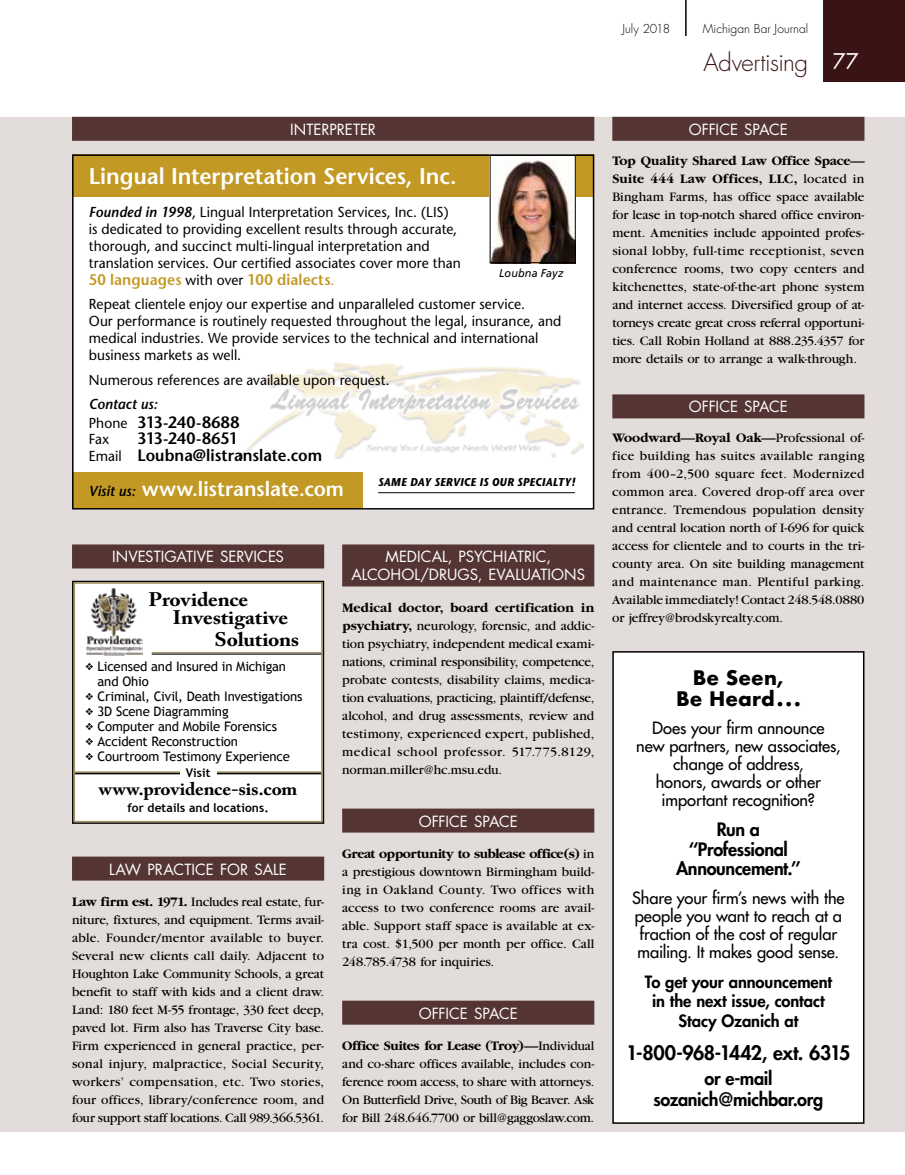
<style>
.page{position:relative;width:905px;height:1175px;background:#fff}
.page>*{position:absolute;margin:0;border:0;box-sizing:border-box;transform-origin:0 0}
.t1{font:300 24px "Futura";letter-spacing:-.02em;color:#3a1315}
.t2{font:600 22.65px "Stone Sans";color:#fff}
.t3{font:600 20.55px "Stone Sans";color:#fff}
.t4{font:700 19.5px/18.8px "Adobe Caslon Pro";letter-spacing:-.01em;color:#000;scale:1.1 1}
.t5{font:800 19.5px "Futura";letter-spacing:-.02em;color:#000}
.t6{font:700 19.5px/21px "Futura";letter-spacing:.01em;color:#000;text-align:center}
.t7{font:800 18px/19.5px "Futura";letter-spacing:-.02em;color:#000;text-align:center}
.t8{font:700 18px "Adobe Caslon Pro";letter-spacing:-.01em;color:#000;scale:1.07 1}
.t9{font:16.5px/18px "Futura";letter-spacing:-.005em;color:#000;text-align:center}
.t10{font:800 16.5px/19.5px "Futura";letter-spacing:-.005em;color:#000;text-align:center}
.t11{font:600 16.5px/16.5px "Stone Sans";color:#000;scale:.96 1}
.t12{font:600 16.5px "Stone Sans";letter-spacing:.025em;color:#000;scale:.96 1}
.t13{font:600 15.45px "Stone Sans";letter-spacing:.005em;color:#c29925;scale:.96 1}
.t14{font:15px/18px "Futura";letter-spacing:-.005em;color:#fff;text-align:center}
.t15{font:14.4px/17px "Stone Sans";letter-spacing:.005em;color:#000;scale:.96 1}
.t16{font:italic 600 14.4px "Stone Sans";color:#000;scale:.96 1}
.t17{font:13.5px/18px "Garamond";letter-spacing:-.005em;color:#000;text-align:justify}
.t18{font:13.2px/15px "Trebuchet MS";letter-spacing:-.01em;color:#000}
.t19{font:700 12px "Trebuchet MS";letter-spacing:.005em;color:#000}
.t20{font:300 12px "Futura";color:#000}
.t21{font:italic 700 11.25px "Stone Sans";letter-spacing:.02em;color:#000;scale:.94 1}
.t22{font:italic 11.25px "Frutiger";letter-spacing:.01em;color:#000;scale:.96 1}
.s1{font-weight:400;font-size:21px;color:#fff}
.s2{font-weight:600;font-style:italic}
.s3{font-weight:400;font-size:14.4px;color:#000}
.s4{font-weight:400;font-size:14.4px}
.s5{font-style:italic;font-size:14.4px;color:#000}
.s6{font-weight:700}
</style>
<div class="page">
<div style="left:823px;top:0;width:81px;height:82px;background:#3a1315"></div>
<hr style="left:685px;top:0;width:1px;height:36px;background:#000">
<div style="left:0;top:117px;width:904px;height:1014px;background:#e2dcda"></div>
<div style="left:72px;top:856px;width:252px;height:24px;background:#543533"></div>
<div style="left:342px;top:544px;width:252px;height:42px;background:#543533"></div>
<div style="left:342px;top:808px;width:252px;height:24px;background:#543533"></div>
<div style="left:342px;top:1000px;width:252px;height:24px;background:#543533"></div>
<div style="left:612px;top:117px;width:252px;height:24px;background:#543533"></div>
<div style="left:612px;top:394px;width:252px;height:24px;background:#543533"></div>
<div style="left:72px;top:117px;width:522px;height:24px;background:#543533"></div>
<div style="left:72px;top:154px;width:521px;height:355px;background:#fff"></div>
<div style="left:72px;top:154px;width:521px;height:43px;background:#c29925"></div>
<img style="left:492px;top:157px;width:81px;height:104px">
<div style="left:490px;top:155px;width:85px;height:108px;border:1px solid #000"></div>
<div style="left:72px;top:472px;width:290px;height:36px;background:#c29925"></div>
<img style="left:242px;top:362px;width:341px;height:97px">
<hr style="left:378px;top:492px;width:197px;height:1px;background:#000">
<div style="left:72px;top:154px;width:522px;height:355px;border:2px solid #000"></div>
<div style="left:72px;top:580px;width:252px;height:244px;border:2px solid #000"></div>
<div style="left:74px;top:582px;width:248px;height:240px;background:#fff;border:2px solid #a39061"></div>
<img style="left:86px;top:588px;width:56px;height:68px">
<hr style="left:75px;top:771px;width:246px;height:1px;background:#a39061">
<hr style="left:75px;top:772px;width:246px;height:2px;background:#000">
<div style="left:180px;top:768px;width:36px;height:12px;background:#fff"></div>
<hr style="left:152px;top:652px;width:169px;height:1px;background:#a39061">
<hr style="left:152px;top:653px;width:169px;height:1px;background:#000">
<div style="left:72px;top:544px;width:252px;height:24px;background:#543533"></div>
<div style="left:613px;top:652px;width:250px;height:471px;background:#fff"></div>
<div style="left:612px;top:651px;width:252px;height:472px;border:2px solid #000"></div>
<p class="t20" style="left:622px;top:21px;width:49px">July 2018</p>
<p class="t20" style="left:702px;top:21px;width:107px">Michigan Bar Journal</p>
<h1 class="t1" style="left:703px;top:47px;width:157px">Advertising <span class="s1">77</span></h1>
<p class="t14" style="left:290px;top:120px;width:87px">INTERPRETER</p>
<h2 class="t2" style="left:89px;top:162px;width:369px">Lingual Interpretation Services, Inc.</h2>
<p class="t15" style="left:89px;top:204px;width:389px"><span class="s2">Founded in 1998</span>, Lingual Interpretation Services, Inc. (LIS) is dedicated to providing excellent results through accurate, thorough, and succinct multi-lingual interpretation and translation services. Our certified associates cover more than</p>
<p class="t13" style="left:89px;top:270px;width:257px">50 languages <span class="s3">with over</span> 100 dialects<span class="s4">.</span></p>
<p class="t15" style="left:89px;top:296px;width:494px">Repeat clientele enjoy our expertise and unparalleled customer service.<br>Our performance is routinely requested throughout the legal, insurance, and medical industries. We provide services to the technical and international business markets as well.</p>
<p class="t15" style="left:89px;top:371px;width:315px">Numerous references are available upon request.</p>
<p class="t16" style="left:89px;top:395px;width:73px">Contact us:</p>
<p class="t12" style="left:89px;top:412px;width:158px"><span class="s4">Phone</span> 313-240-8688</p>
<p class="t15" style="left:89px;top:430px;width:23px">Fax</p>
<p class="t22" style="left:499px;top:267px;width:69px">Loubna Fayz</p>
<p class="t11" style="left:89px;top:430px;width:244px;text-indent:49px">313-240-8651<br><span class="s4">Email</span> Loubna@listranslate.com</p>
<h3 class="t3" style="left:89px;top:476px;width:256px"><span class="s5">Visit us:</span> www.listranslate.com</h3>
<p class="t21" style="left:378px;top:475px;width:211px">SAME DAY SERVICE IS OUR SPECIALTY!</p>
<p class="t14" style="left:112px;top:548px;width:173px">INVESTIGATIVE SERVICES</p>
<h3 class="t4" style="left:173px;top:589px;width:106px;text-indent:-24px">Providence<br>Investigative</h3>
<h3 class="t4" style="left:215px;top:630px;width:78px">Solutions</h3>
<p class="t18" style="left:98px;top:659px;width:190px;text-indent:-12px">❖ Licensed and Insured in Michigan and Ohio</p>
<p class="t18" style="left:86px;top:689px;width:218px">❖ Criminal, Civil, Death Investigations</p>
<p class="t18" style="left:86px;top:704px;width:144px">❖ 3D Scene Diagramming</p>
<p class="t18" style="left:86px;top:719px;width:193px">❖ Computer and Mobile Forensics</p>
<p class="t18" style="left:86px;top:734px;width:154px">❖ Accident Reconstruction</p>
<p class="t18" style="left:86px;top:749px;width:206px">❖ Courtroom Testimony Experience</p>
<p class="t19" style="left:127px;top:800px;width:143px">for details and locations.</p>
<p class="t19" style="left:186px;top:765px;width:26px">Visit</p>
<h3 class="t8" style="left:99px;top:778px;width:187px">www.providence-sis.com</h3>
<p class="t14" style="left:109px;top:860px;width:179px">LAW PRACTICE FOR SALE</p>
<p class="t17" style="left:72px;top:893px;width:254px"><span class="s6">Law firm est. 1971.</span> Includes real estate, fur&shy;niture, fixtures, and equipment. Terms avail&shy;able. Founder/mentor available to buyer.<br>Several new clients call daily. Adjacent to Houghton Lake Community Schools, a great benefit to staff with kids and a client draw.<br>Land: 180 feet M-55 frontage, 330 feet deep, paved lot. Firm also has Traverse City base.<br>Firm experienced in general practice, per&shy;sonal injury, malpractice, Social Security, workers’ compensation, etc. Two stories, four offices, library/conference room, and four support staff locations. Call 989.366.5361.</p>
<p class="t14" style="left:351px;top:548px;width:235px">MEDICAL, PSYCHIATRIC,<br>ALCOHOL/DRUGS, EVALUATIONS</p>
<p class="t17" style="left:342px;top:599px;width:254px"><span class="s6">Medical doctor, board certification in psychiatry,</span> neurology, forensic, and addic&shy;tion psychiatry, independent medical exami&shy;nations, criminal responsibility, competence, probate contests, disability claims, medica&shy;tion evaluations, practicing, plaintiff/defense, alcohol, and drug assessments, review and testimony, experienced expert, published, medical school professor. 517.775.8129, norman.miller@hc.msu.edu.</p>
<p class="t14" style="left:418px;top:812px;width:101px">OFFICE SPACE</p>
<p class="t17" style="left:342px;top:845px;width:254px"><span class="s6">Great opportunity to sublease office(s)</span> in a prestigious downtown Birmingham build&shy;ing in Oakland County. Two offices with access to two conference rooms are avail&shy;able. Support staff space is available at ex&shy;tra cost. $1,500 per month per office. Call 248.785.4738 for inquiries.</p>
<p class="t14" style="left:418px;top:1004px;width:101px">OFFICE SPACE</p>
<p class="t17" style="left:342px;top:1037px;width:254px"><span class="s6">Office Suites for Lease (Troy)—</span>Individual and co-share offices available, includes con&shy;ference room access, to share with attorneys.<br>On Butterfield Drive, South of Big Beaver. Ask for Bill 248.646.7700 or bill@gaggoslaw.com.</p>
<p class="t14" style="left:688px;top:120px;width:101px">OFFICE SPACE</p>
<p class="t17" style="left:612px;top:152px;width:254px"><span class="s6">Top Quality Shared Law Office Space— Suite 444 Law Offices, LLC,</span> located in Bingham Farms, has office space available for lease in top-notch shared office environ&shy;ment. Amenities include appointed profes&shy;sional lobby, full-time receptionist, seven conference rooms, two copy centers and kitchenettes, state-of-the-art phone system and internet access. Diversified group of at&shy;torneys create great cross referral opportuni&shy;ties. Call Robin Holland at 888.235.4357 for more details or to arrange a walk-through.</p>
<p class="t14" style="left:688px;top:398px;width:101px">OFFICE SPACE</p>
<p class="t17" style="left:612px;top:429px;width:254px"><span class="s6">Woodward—Royal Oak—</span>Professional of&shy;fice building has suites available ranging from 400–2,500 square feet. Modernized common area. Covered drop-off area over entrance. Tremendous population density and central location north of I-696 for quick access for clientele and to courts in the tri&shy;county area. On site building management and maintenance man. Plentiful parking.<br>Available immediately! Contact 248.548.0880 or jeffrey@brodskyrealty.com.</p>
<h3 class="t6" style="left:676px;top:667px;width:126px">Be Seen,<br>Be Heard...</h3>
<p class="t9" style="left:636px;top:719px;width:206px">Does your firm announce new partners, new associates, change of address,<br>honors, awards or other important recognition?</p>
<h3 class="t7" style="left:676px;top:819px;width:126px">Run a ‘‘Professional<br>Announcement.’’</h3>
<p class="t9" style="left:632px;top:888px;width:214px;text-align:left">Share your firm’s news with the people you want to reach at a fraction of the cost of regular mailing. It makes good sense.</p>
<p class="t10" style="left:644px;top:971px;width:189px">To get your announcement in the next issue, contact<br>Stacy Ozanich at</p>
<h3 class="t5" style="left:626px;top:1039px;width:226px">1-800-968-1442, ext. 6315</h3>
<h3 class="t7" style="left:653px;top:1067px;width:171px;line-height:21px">or e-mail sozanich@michbar.org</h3>
</div>
